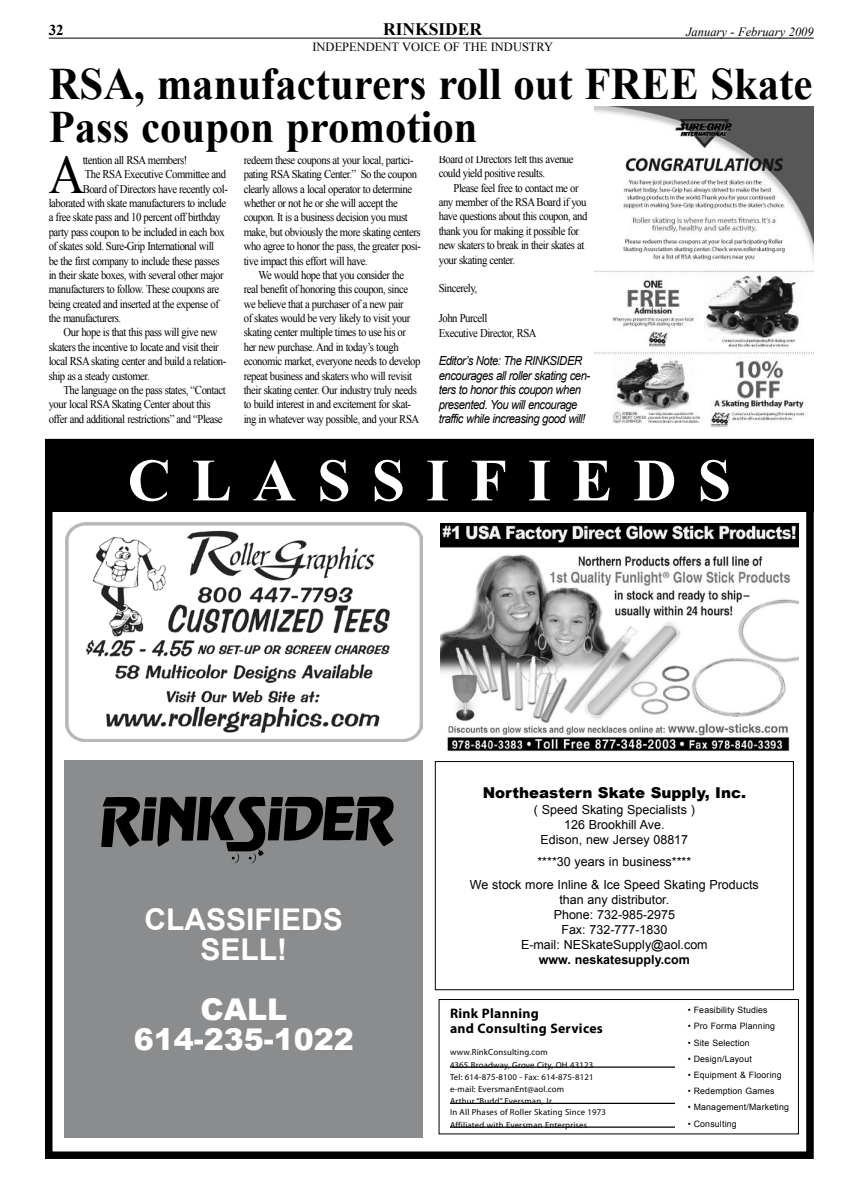
<style>
.page{position:relative;width:855px;height:1204px;background:#fff}
.page>*{position:absolute;margin:0;border:0;box-sizing:border-box;transform-origin:0 0}
.t1{font:700 60px "Times New Roman";letter-spacing:.35em;color:#fff}
.t2{font:55.25px "Times New Roman";color:#000;scale:.9 1}
.t3{font:700 45px/43.1px "Times New Roman";color:#000;scale:.95 1}
.t4{font:700 30px/30px "Arial";color:#fff;text-align:center}
.t5{font:900 30px/30px "Arial";color:#fff;text-align:center}
.t6{font:700 17.5px "Times New Roman";color:#000}
.t7{font:900 15px "Arial";color:#000}
.t8{font:700 15px "Times New Roman";color:#000}
.t9{font:700 13.75px/15px "Myriad Pro";letter-spacing:.02em;color:#000}
.t10{font:12.5px/15px "Arial";color:#000;text-align:center}
.t11{font:italic 12.5px/14.4px "Arial";letter-spacing:-.04em;color:#000;scale:.9 1}
.t12{font:12.5px "Times New Roman";color:#000}
.t13{font:700 12.5px "Arial";color:#000}
.t14{font:italic 12.5px "Times New Roman";color:#000}
.t15{font:11.88px/14.4px "Times New Roman";letter-spacing:-.04em;color:#000;scale:.9 1}
.t16{font:8.75px/12.5px "Myriad Pro";letter-spacing:.02em;color:#000}
.t17{font:8.75px "Arial";letter-spacing:.02em;color:#000}
</style>
<div class="page">
<div style="left:439px;top:999px;width:360px;height:135px;border:1px solid #000"></div>
<div style="left:45px;top:439px;width:769px;height:720px;border:8px solid #000"></div>
<img style="left:440px;top:524px;width:359px;height:228px">
<img style="left:66px;top:523px;width:357px;height:219px">
<div style="left:45px;top:439px;width:769px;height:72px;background:#000"></div>
<div style="left:64px;top:760px;width:359px;height:378px;background:#8a8c8e"></div>
<div style="left:435px;top:761px;width:359px;height:229px;border:1px solid #000"></div>
<hr style="left:49px;top:38px;width:765px;height:1px;background:#000">
<img style="left:595px;top:107px;width:219px;height:321px">
<svg style="left:101px;top:797px;width:293px;height:66px"></svg>
<hr style="left:450px;top:1066px;width:225px;height:2px;background:#000">
<hr style="left:450px;top:1103px;width:225px;height:1px;background:#000">
<hr style="left:450px;top:1126px;width:225px;height:2px;background:#000">
<p class="t8" style="left:49px;top:20px;width:16px">32</p>
<h3 class="t6" style="left:383px;top:17px;width:101px">RINKSIDER</h3>
<p class="t14" style="left:686px;top:23px;width:129px">January - February 2009</p>
<p class="t12" style="left:312px;top:38px;width:242px">INDEPENDENT VOICE OF THE INDUSTRY</p>
<h3 class="t3" style="left:49px;top:61px;width:805px">RSA, manufacturers roll out FREE Skate<br>Pass coupon promotion</h3>
<h2 class="t2" style="left:49px;top:137px;width:41px">A</h2>
<p class="t15" style="left:83px;top:153px;width:118px">ttention all RSA members!</p>
<p class="t15" style="left:85px;top:167px;width:159px">The RSA Executive Committee and</p>
<p class="t15" style="left:83px;top:181px;width:163px">Board of Directors have recently col-</p>
<p class="t15" style="left:49px;top:196px;width:199px">laborated with skate manufacturers to include</p>
<p class="t15" style="left:49px;top:210px;width:192px">a free skate pass and 10 percent off birthday</p>
<p class="t15" style="left:49px;top:224px;width:197px">party pass coupon to be included in each box</p>
<p class="t15" style="left:49px;top:239px;width:185px">of skates sold. Sure-Grip International will</p>
<p class="t15" style="left:49px;top:253px;width:191px">be the first company to include these passes</p>
<p class="t15" style="left:49px;top:268px;width:196px">in their skate boxes, with several other major</p>
<p class="t15" style="left:49px;top:282px;width:191px">manufacturers to follow. These coupons are</p>
<p class="t15" style="left:49px;top:296px;width:191px">being created and inserted at the expense of</p>
<p class="t15" style="left:49px;top:311px;width:82px">the manufacturers.</p>
<p class="t15" style="left:64px;top:325px;width:173px">Our hope is that this pass will give new</p>
<p class="t15" style="left:49px;top:339px;width:191px">skaters the incentive to locate and visit their</p>
<p class="t15" style="left:49px;top:354px;width:199px">local RSA skating center and build a relation-</p>
<p class="t15" style="left:49px;top:368px;width:114px">ship as a steady customer.</p>
<p class="t15" style="left:63px;top:383px;width:182px">The language on the pass states, “Contact</p>
<p class="t15" style="left:49px;top:397px;width:181px">your local RSA Skating Center about this</p>
<p class="t15" style="left:49px;top:411px;width:195px">offer and additional restrictions” and “Please</p>
<p class="t15" style="left:244px;top:153px;width:198px">redeem these coupons at your local, partici&shy;pating RSA Skating Center.” So the coupon clearly allows a local operator to determine whether or not he or she will accept the coupon. It is a business decision you must make, but obviously the more skating centers who agree to honor the pass, the greater posi&shy;tive impact this effort will have.</p>
<p class="t15" style="left:244px;top:268px;width:198px;text-indent:15px">We would hope that you consider the real benefit of honoring this coupon, since we believe that a purchaser of a new pair<br>of skates would be very likely to visit your skating center multiple times to use his or her new purchase.And in today’s tough economic market, everyone needs to develop repeat business and skaters who will revisit their skating center. Our industry truly needs to build interest in and excitement for skat&shy;ing in whatever way possible, and your RSA</p>
<p class="t15" style="left:439px;top:152px;width:151px">Board of Directors felt this avenue could yield positive results.</p>
<p class="t15" style="left:439px;top:180px;width:167px;text-indent:15px">Please feel free to contact me or any member of the RSA Board if you have questions about this coupon, and thank you for making it possible for new skaters to break in their skates at your skating center.</p>
<p class="t15" style="left:439px;top:280px;width:44px">Sincerely,</p>
<p class="t15" style="left:439px;top:311px;width:110px">John Purcell<br>Executive Director, RSA</p>
<p class="t11" style="left:439px;top:354px;width:170px">Editor’s Note: The RINKSIDER encourages all roller skating cen&shy;ters to honor this coupon when presented. You will encourage traffic while increasing good will!</p>
<h1 class="t1" style="left:128px;top:439px;width:605px">CLASSIFIEDS</h1>
<h3 class="t4" style="left:145px;top:905px;width:200px">CLASSIFIEDS<br>SELL!</h3>
<h3 class="t5" style="left:134px;top:993px;width:222px">CALL<br>614-235-1022</h3>
<p class="t7" style="left:483px;top:782px;width:265px">Northeastern Skate Supply, Inc.</p>
<p class="t10" style="left:534px;top:802px;width:163px">( Speed Skating Specialists )<br>126 Brookhill Ave.<br>Edison, new Jersey 08817</p>
<p class="t10" style="left:470px;top:850px;width:290px;line-height:22.5px">****30 years in business****<br>We stock more Inline &amp; Ice Speed Skating Products</p>
<p class="t10" style="left:521px;top:892px;width:188px">than any distributor.<br>Phone: 732-985-2975<br>Fax: 732-777-1830<br>E-mail: NESkateSupply@aol.com</p>
<p class="t13" style="left:539px;top:951px;width:153px">www. neskatesupply.com</p>
<p class="t9" style="left:450px;top:1005px;width:154px">Rink Planning<br>and Consulting Services</p>
<p class="t16" style="left:450px;top:1046px;width:145px">www.RinkConsulting.com<br>4365 Broadway, Grove City, OH 43123<br>Tel: 614-875-8100 - Fax: 614-875-8121</p>
<p class="t16" style="left:450px;top:1082px;width:116px">e-mail: EversmanEnt@aol.com<br>Arthur “Budd” Eversman, Jr.</p>
<p class="t16" style="left:450px;top:1106px;width:158px">In All Phases of Roller Skating Since 1973<br>Affiliated with Eversman Enterprises</p>
<p class="t17" style="left:688px;top:1004px;width:81px">• Feasibility Studies</p>
<p class="t17" style="left:688px;top:1020px;width:89px">• Pro Forma Planning</p>
<p class="t17" style="left:688px;top:1037px;width:64px">• Site Selection</p>
<p class="t17" style="left:688px;top:1053px;width:66px">• Design/Layout</p>
<p class="t17" style="left:688px;top:1069px;width:96px">• Equipment &amp; Flooring</p>
<p class="t17" style="left:688px;top:1085px;width:88px">• Redemption Games</p>
<p class="t17" style="left:688px;top:1101px;width:103px">• Management/Marketing</p>
<p class="t17" style="left:688px;top:1118px;width:51px">• Consulting</p>
</div>
